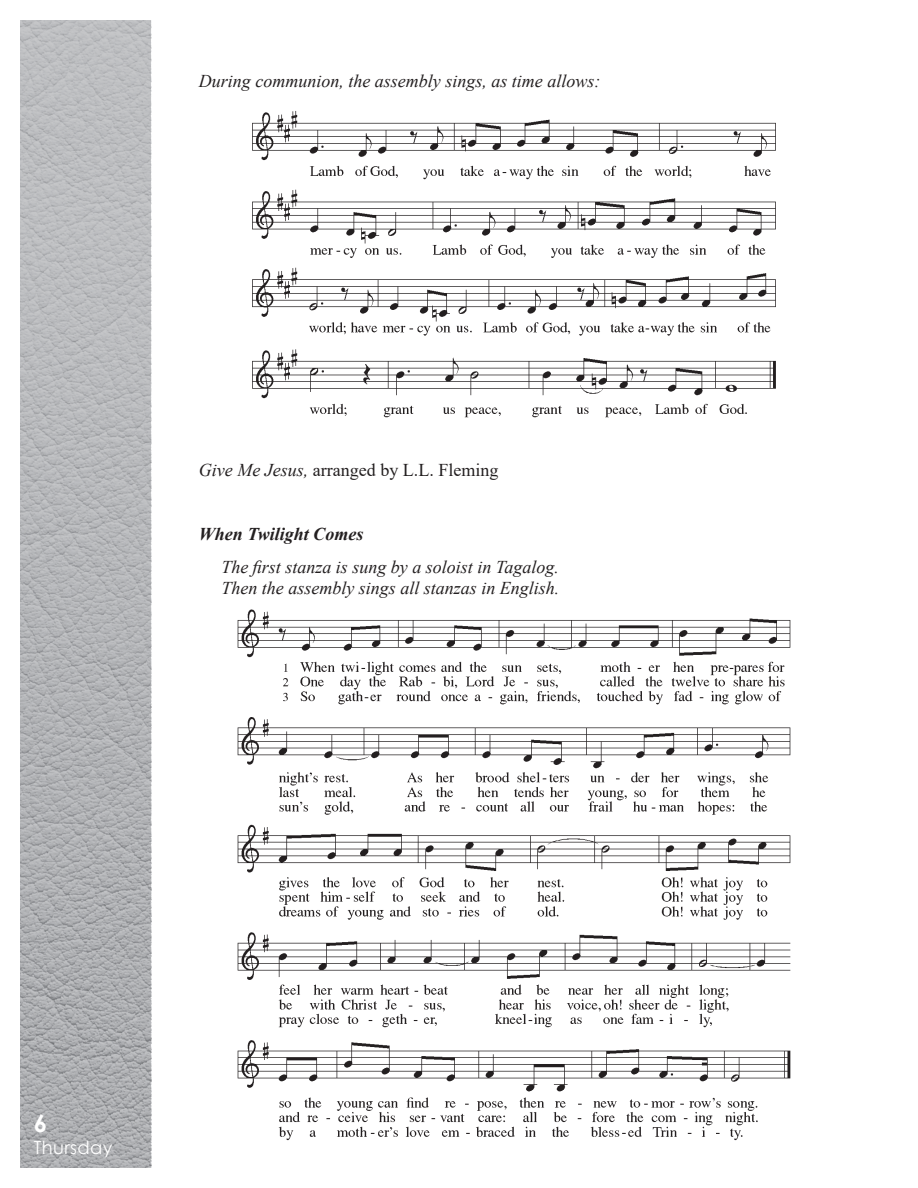
<style>
.page{position:relative;width:918px;height:1188px;background:#fff}
.page>*{position:absolute;margin:0;border:0;box-sizing:border-box;transform-origin:0 0}
.t1{font:700 24px "Century Gothic";color:#fff}
.t2{font:italic 18px "Times New Roman";color:#231f20}
.t3{font:18px "Times New Roman";color:#231f20}
.t4{font:italic 700 18px "Times New Roman";color:#231f20}
.t5{font:18px "Century Gothic";letter-spacing:.02em;color:#fff}
.s1{font-style:italic}
</style>
<div class="page">
<img style="left:20px;top:20px;width:131px;height:1148px">
<img style="left:252px;top:111px;width:524px;height:307px">
<img style="left:237px;top:609px;width:554px;height:532px">
<p class="t2" style="left:199px;top:68px;width:403px">During communion, the assembly sings, as time allows:</p>
<p class="t3" style="left:199px;top:457px;width:301px"><span class="s1">Give Me Jesus,</span> arranged by L.L. Fleming</p>
<p class="t4" style="left:199px;top:522px;width:166px">When Twilight Comes</p>
<p class="t2" style="left:221px;top:554px;width:339px">The first stanza is sung by a soloist in Tagalog.</p>
<p class="t2" style="left:221px;top:576px;width:340px">Then the assembly sings all stanzas in English.</p>
<h1 class="t1" style="left:34px;top:1105px;width:15px">6</h1>
<p class="t5" style="left:34px;top:1135px;width:80px">Thursday</p>
</div>
